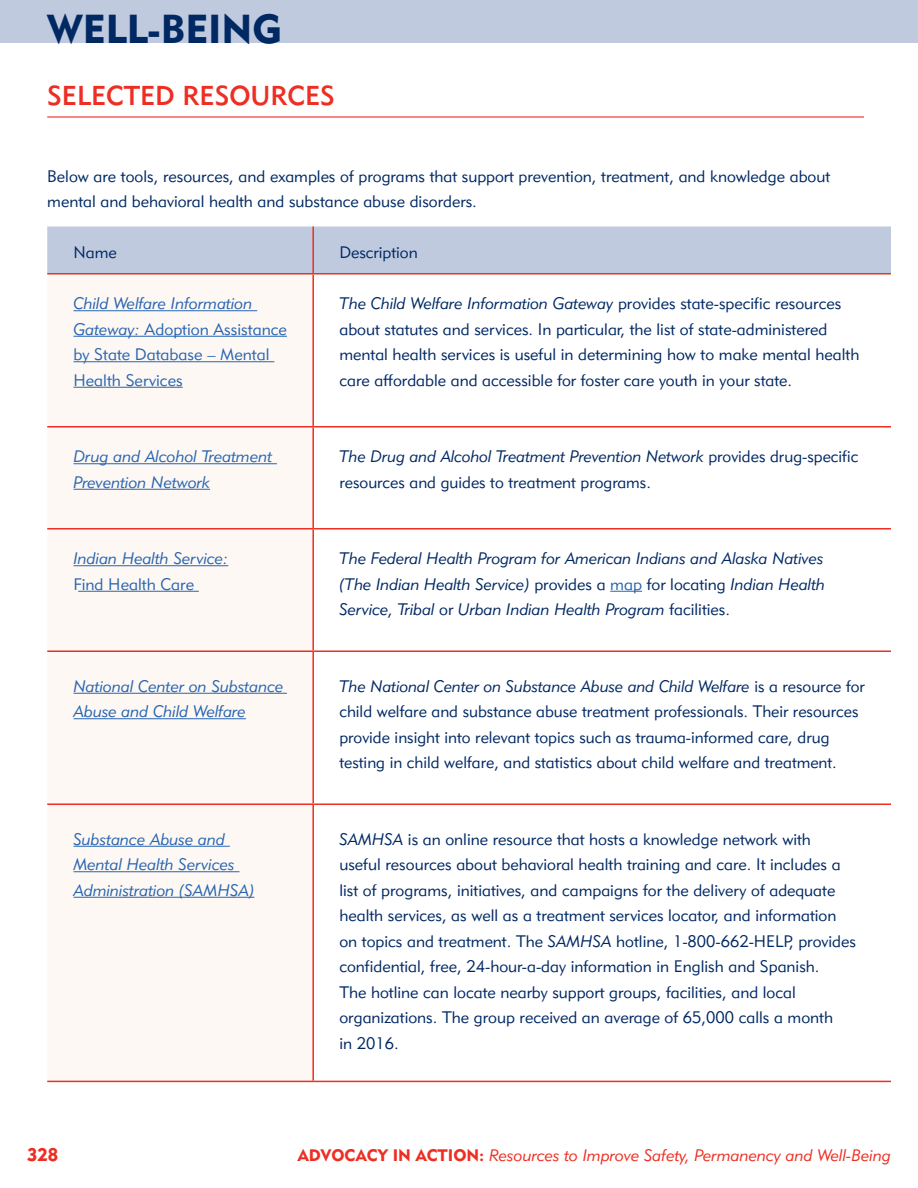
<style>
.page{position:relative;width:918px;height:1188px;background:#fff}
.page>*{position:absolute;margin:0;border:0;box-sizing:border-box;transform-origin:0 0}
.t1{font:39.9px "Geometric 415 BT Black A";color:#002964}
.Subhead_1{font:27px "Geometric 415 BT Medium A";color:#ee2e22}
.t2{font:18px "Geometric 415 BT Black A";color:#ee2e22}
.Body{font:16.5px/25.5px "Geometric 415 BT Lite A";color:#002964}
.Body-2{font:16.5px/25.5px "Geometric 415 BT Lite Italic A";color:#2765b1}
.Body-3{font:16.5px/25.5px "Geometric 415 BT Lite Italic A";color:#002964;text-align:justify}
.Body-4{font:16.5px/25.5px "Geometric 415 BT Lite A";color:#2765b1}
.t3{font:16.5px "Geometric 415 BT Lite Italic A";color:#ee2e22}
.s1{font-family:"Geometric 415 BT Lite Italic A"}
.s2{font-family:"Geometric 415 BT Lite A"}
.s3{font-family:"Geometric 415 BT Lite A";color:#2765b1}
.s4{font-family:"Geometric 415 BT Black A"}
</style>
<div class="page">
<hr style="left:47px;top:116px;width:817px;height:2px;background:#ee2e22">
<div style="left:47px;top:226px;width:844px;height:47px;background:#c0cadf"></div>
<div style="left:47px;top:274px;width:265px;height:807px;background:#fef8f4"></div>
<hr style="left:47px;top:273px;width:266px;height:1px;background:#ee2e22">
<hr style="left:47px;top:426px;width:266px;height:2px;background:#ee2e22">
<hr style="left:47px;top:528px;width:266px;height:2px;background:#ee2e22">
<hr style="left:47px;top:650px;width:266px;height:2px;background:#ee2e22">
<hr style="left:47px;top:803px;width:266px;height:2px;background:#ee2e22">
<hr style="left:47px;top:1081px;width:266px;height:1px;background:#ee2e22">
<hr style="left:312px;top:274px;width:2px;height:152px;background:#ee2e22">
<hr style="left:312px;top:428px;width:2px;height:100px;background:#ee2e22">
<hr style="left:312px;top:530px;width:2px;height:120px;background:#ee2e22">
<hr style="left:312px;top:652px;width:2px;height:151px;background:#ee2e22">
<hr style="left:312px;top:805px;width:2px;height:276px;background:#ee2e22">
<hr style="left:312px;top:226px;width:2px;height:47px;background:#ee2e22">
<hr style="left:313px;top:273px;width:578px;height:1px;background:#ee2e22">
<hr style="left:313px;top:426px;width:578px;height:2px;background:#ee2e22">
<hr style="left:313px;top:528px;width:578px;height:2px;background:#ee2e22">
<hr style="left:313px;top:650px;width:578px;height:2px;background:#ee2e22">
<hr style="left:313px;top:803px;width:578px;height:2px;background:#ee2e22">
<hr style="left:313px;top:1081px;width:578px;height:1px;background:#ee2e22">
<hr style="left:74px;top:310px;width:183px;height:1px;background:#2765b1">
<hr style="left:74px;top:336px;width:213px;height:1px;background:#2765b1">
<hr style="left:74px;top:361px;width:200px;height:1px;background:#2765b1">
<hr style="left:74px;top:387px;width:109px;height:1px;background:#2765b1">
<hr style="left:74px;top:463px;width:203px;height:1px;background:#2765b1">
<hr style="left:74px;top:489px;width:136px;height:1px;background:#2765b1">
<hr style="left:74px;top:565px;width:154px;height:1px;background:#2765b1">
<hr style="left:78px;top:591px;width:121px;height:1px;background:#2765b1">
<hr style="left:610px;top:591px;width:32px;height:1px;background:#2765b1">
<hr style="left:74px;top:693px;width:213px;height:1px;background:#2765b1">
<hr style="left:74px;top:718px;width:172px;height:1px;background:#2765b1">
<hr style="left:74px;top:846px;width:156px;height:1px;background:#2765b1">
<hr style="left:74px;top:871px;width:165px;height:1px;background:#2765b1">
<hr style="left:74px;top:897px;width:180px;height:1px;background:#2765b1">
<div style="left:0;top:0;width:918px;height:43px;background:#c0cadf"></div>
<h1 class="t1" style="left:47px;top:4px;width:236px">WELL-BEING</h1>
<p class="Subhead_1" style="left:47px;top:79px;width:289px">SELECTED RESOURCES</p>
<p class="Body" style="left:47px;top:163px;width:785px">Below are tools, resources, and examples of programs that support prevention, treatment, and knowledge about mental and behavioral health and substance abuse disorders.</p>
<p class="Body" style="left:74px;top:239px;width:45px">Name</p>
<p class="Body" style="left:339px;top:239px;width:80px">Description</p>
<p class="Body-4" style="left:74px;top:290px;width:215px"><span class="s1">Child Welfare Information<br>Gateway:</span> Adoption Assistance by State Database – Mental<br>Health Services</p>
<p class="Body" style="left:339px;top:290px;width:521px"><span class="s1">The Child Welfare Information Gateway</span> provides state-specific resources about statutes and services. In particular, the list of state-administered mental health services is useful in determining how to make mental health care affordable and accessible for foster care youth in your state.</p>
<p class="Body-2" style="left:74px;top:443px;width:200px">Drug and Alcohol Treatment<br>Prevention Network</p>
<p class="Body" style="left:339px;top:443px;width:520px"><span class="s1">The Drug and Alcohol Treatment Prevention Network</span> provides drug-specific resources and guides to treatment programs.</p>
<p class="Body-2" style="left:74px;top:545px;width:156px">Indian Health Service:<br><span class="s2">Find Health Care</span></p>
<p class="Body-3" style="left:339px;top:545px;width:487px">The Federal Health Program for American Indians and Alaska Natives (The Indian Health Service) <span class="s2">provides a</span> <span class="s3">map</span> <span class="s2">for locating</span> Indian Health Service, Tribal <span class="s2">or</span> Urban Indian Health Program <span class="s2">facilities.</span></p>
<p class="Body-2" style="left:74px;top:673px;width:212px">National Center on Substance<br>Abuse and Child Welfare</p>
<p class="Body" style="left:339px;top:673px;width:527px"><span class="s1">The National Center on Substance Abuse and Child Welfare</span> is a resource for child welfare and substance abuse treatment professionals. Their resources provide insight into relevant topics such as trauma-informed care, drug testing in child welfare, and statistics about child welfare and treatment.</p>
<p class="Body-2" style="left:74px;top:826px;width:182px">Substance Abuse and<br>Mental Health Services<br>Administration (SAMHSA)</p>
<p class="Body" style="left:339px;top:826px;width:518px"><span class="s1">SAMHSA</span> is an online resource that hosts a knowledge network with useful resources about behavioral health training and care. It includes a list of programs, initiatives, and campaigns for the delivery of adequate health services, as well as a treatment services locator, and information on topics and treatment. The <span class="s1">SAMHSA</span> hotline, 1-800-662-HELP, provides confidential, free, 24-hour-a-day information in English and Spanish.<br>The hotline can locate nearby support groups, facilities, and local organizations. The group received an average of 65,000 calls a month<br>in 2016.</p>
<p class="t2" style="left:27px;top:1144px;width:33px">328</p>
<p class="t3" style="left:298px;top:1145px;width:595px"><span class="s4">ADVOCACY IN ACTION:</span> Resources to Improve Safety, Permanency and Well-Being</p>
</div>
